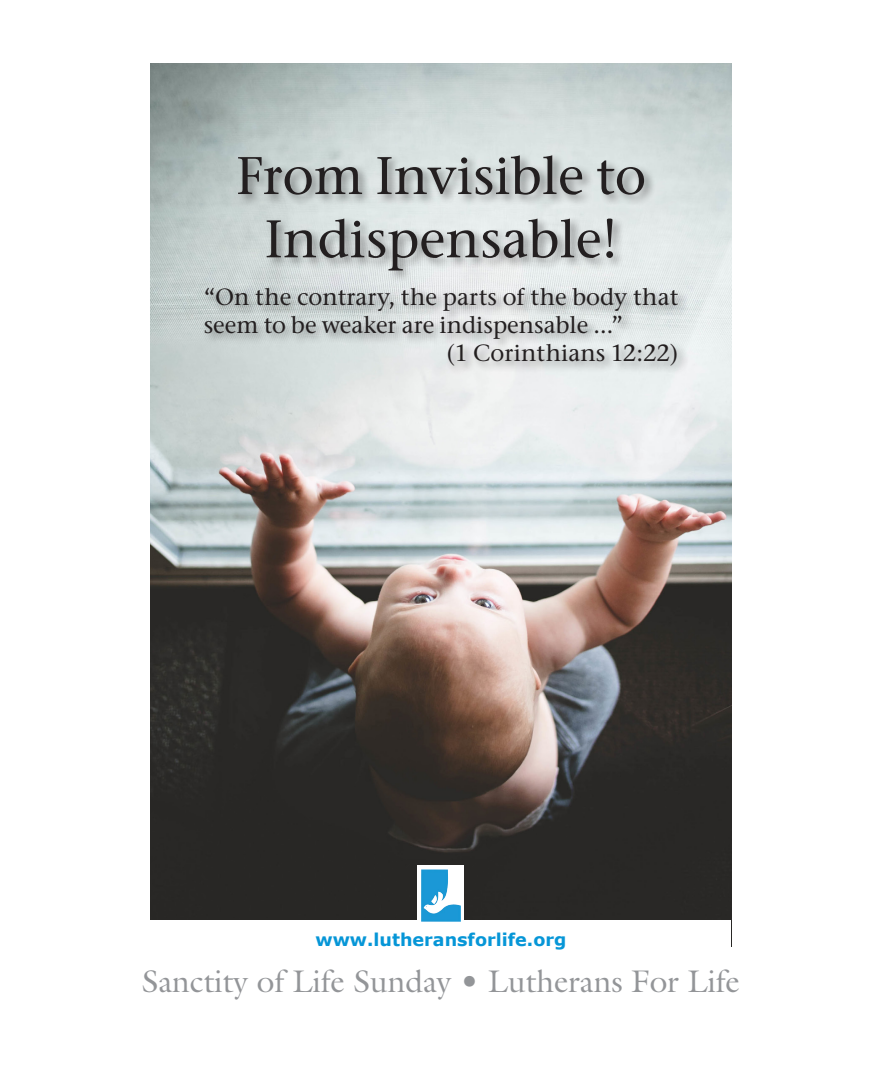
<style>
.page{position:relative;width:882px;height:1071px;background:#fff}
.page>*{position:absolute;margin:0;border:0;box-sizing:border-box;transform-origin:0 0}
.t1{font:500 52.68px/63.4px "Stone Serif ITC Pro";color:#231f20;text-align:center}
.t2{font:31.5px "Galliard Std";color:#939598}
.t3{font:500 23.45px "Stone Serif ITC Pro";color:#231f20}
.t4{font:700 17.5px "Verdana";color:#0696d7}
</style>
<div class="page">
<img style="left:151px;top:63px;width:580px;height:857px">
<div style="left:418px;top:865px;width:46px;height:61px;background:#fff"></div>
<img style="left:421px;top:870px;width:40px;height:52px">
<div style="left:202px;top:153px;width:488px;height:224px;background:#231f20;opacity:.5"></div>
<p class="t1" style="left:236px;top:144px;width:412px">From Invisible to<br>Indispensable!</p>
<p class="t3" style="left:204px;top:282px;width:476px">“On the contrary, the parts of the body that</p>
<p class="t3" style="left:204px;top:310px;width:421px">seem to be weaker are indispensable …”</p>
<p class="t3" style="left:446px;top:339px;width:233px">(1 Corinthians 12:22)</p>
<p class="t4" style="left:316px;top:928px;width:252px">www.lutheransforlife.org</p>
<p class="t2" style="left:142px;top:962px;width:599px">Sanctity of Life Sunday • Lutherans For Life</p>
</div>
